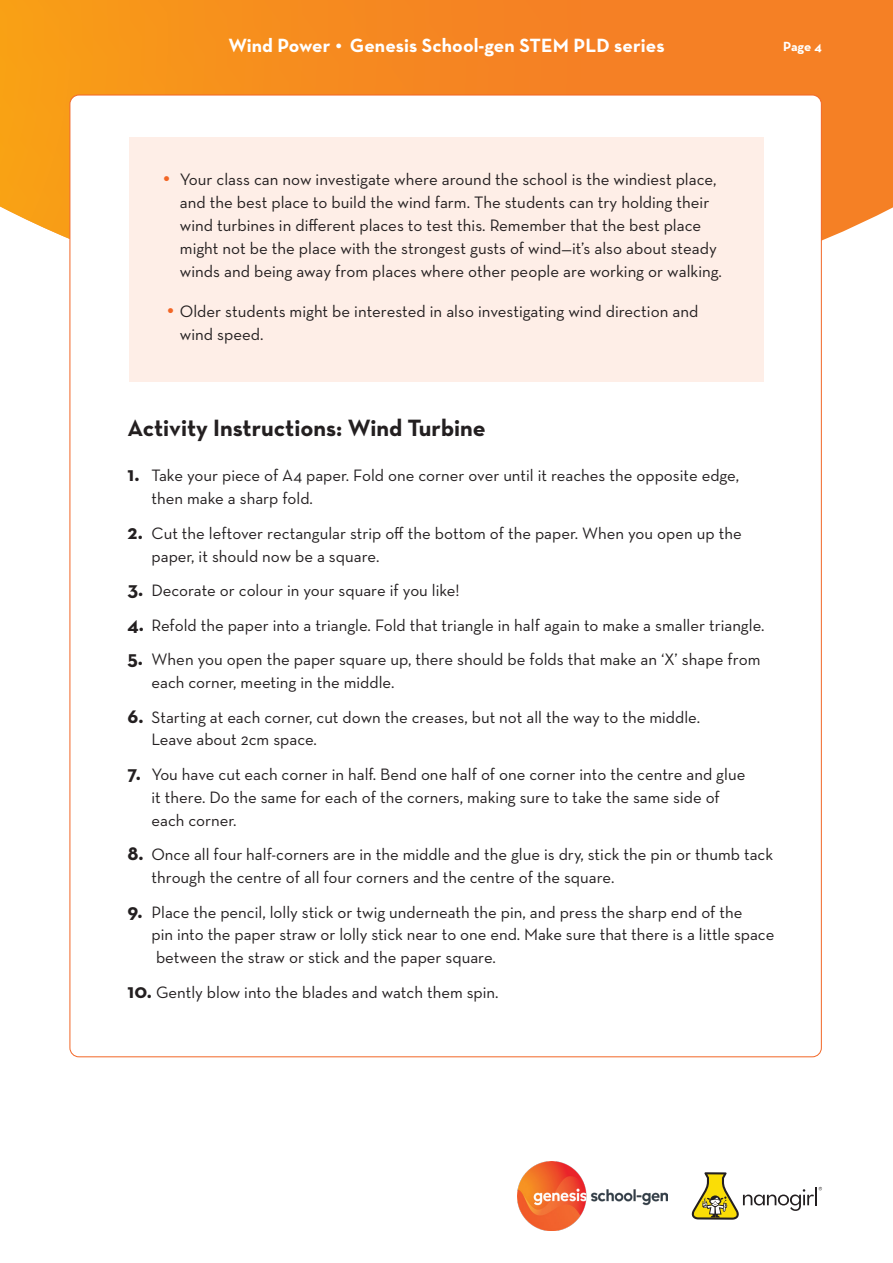
<style>
.page{position:relative;width:893px;height:1263px;background:#fff}
.page>*{position:absolute;margin:0;border:0;box-sizing:border-box;transform-origin:0 0}
.Header_2{font:700 24px "Neutra Text";color:#231f20}
.t1{font:700 19.5px "Neutra Text";letter-spacing:.005em;color:#fff}
.Paragraph_Style_1{font:16.8px/22.8px "Neutra Text";color:#231f20}
.Materials{font:16.8px/22.8px "Neutra Text";color:#231f20}
.t2{font:700 13.5px "Neutra Text";color:#fff}
.s1{font-size:21.9px}
.s2{font-weight:700;font-size:23.1px;color:#f26626}
.s3{font-weight:700;font-size:20.7px}
</style>
<div class="page">
<svg style="left:69px;top:0;width:824px;height:336px;fill:#f58025"></svg>
<svg style="left:0;top:0;width:584px;height:318px;background:#f79a31"></svg>
<svg style="left:691px;top:1172px;width:131px;height:48px"></svg>
<img style="left:518px;top:1162px;width:150px;height:69px">
<div style="left:70px;top:95px;width:751px;height:962px;background:#fff;border-radius:9px"></div>
<div style="left:129px;top:138px;width:635px;height:244px;background:#feeee7"></div>
<p class="t1" style="left:228px;top:33px;width:438px">Wind Power <span class="s1">•</span> Genesis School-gen STEM PLD series</p>
<p class="t2" style="left:783px;top:38px;width:40px">Page 4</p>
<p class="Materials" style="left:180px;top:168px;width:544px;text-indent:-17px"><span class="s2">•</span> Your class can now investigate where around the school is the windiest place, and the best place to build the wind farm. The students can try holding their wind turbines in different places to test this. Remember that the best place might not be the place with the strongest gusts of wind—it’s also about steady winds and being away from places where other people are working or walking.</p>
<p class="Materials" style="left:180px;top:300px;width:520px;text-indent:-13px"><span class="s2">•</span> Older students might be interested in also investigating wind direction and wind speed.</p>
<p class="Header_2" style="left:128px;top:413px;width:360px">Activity Instructions: Wind Turbine</p>
<p class="Paragraph_Style_1" style="left:152px;top:464px;width:589px;text-indent:-24px"><span class="s3">1.</span> Take your piece of A4 paper. Fold one corner over until it reaches the opposite edge, then make a sharp fold.</p>
<p class="Paragraph_Style_1" style="left:152px;top:521px;width:592px;text-indent:-24px"><span class="s3">2.</span> Cut the leftover rectangular strip off the bottom of the paper. When you open up the paper, it should now be a square.</p>
<p class="Paragraph_Style_1" style="left:128px;top:579px;width:334px"><span class="s3">3.</span> Decorate or colour in your square if you like!</p>
<p class="Paragraph_Style_1" style="left:128px;top:613px;width:638px"><span class="s3">4.</span> Refold the paper into a triangle. Fold that triangle in half again to make a smaller triangle.</p>
<p class="Paragraph_Style_1" style="left:152px;top:648px;width:610px;text-indent:-24px"><span class="s3">5.</span> When you open the paper square up, there should be folds that make an ‘X’ shape from each corner, meeting in the middle.</p>
<p class="Paragraph_Style_1" style="left:152px;top:705px;width:550px;text-indent:-24px"><span class="s3">6.</span> Starting at each corner, cut down the creases, but not all the way to the middle.<br>Leave about 2cm space.</p>
<p class="Paragraph_Style_1" style="left:152px;top:762px;width:595px;text-indent:-24px"><span class="s3">7.</span> You have cut each corner in half. Bend one half of one corner into the centre and glue it there. Do the same for each of the corners, making sure to take the same side of each corner.</p>
<p class="Paragraph_Style_1" style="left:152px;top:843px;width:623px;text-indent:-24px"><span class="s3">8.</span> Once all four half-corners are in the middle and the glue is dry, stick the pin or thumb tack through the centre of all four corners and the centre of the square.</p>
<p class="Paragraph_Style_1" style="left:152px;top:900px;width:624px;text-indent:-24px"><span class="s3">9.</span> Place the pencil, lolly stick or twig underneath the pin, and press the sharp end of the<br>pin into the paper straw or lolly stick near to one end. Make sure that there is a little space between the straw or stick and the paper square.</p>
<p class="Paragraph_Style_1" style="left:128px;top:980px;width:373px"><span class="s3">10.</span> Gently blow into the blades and watch them spin.</p>
</div>
